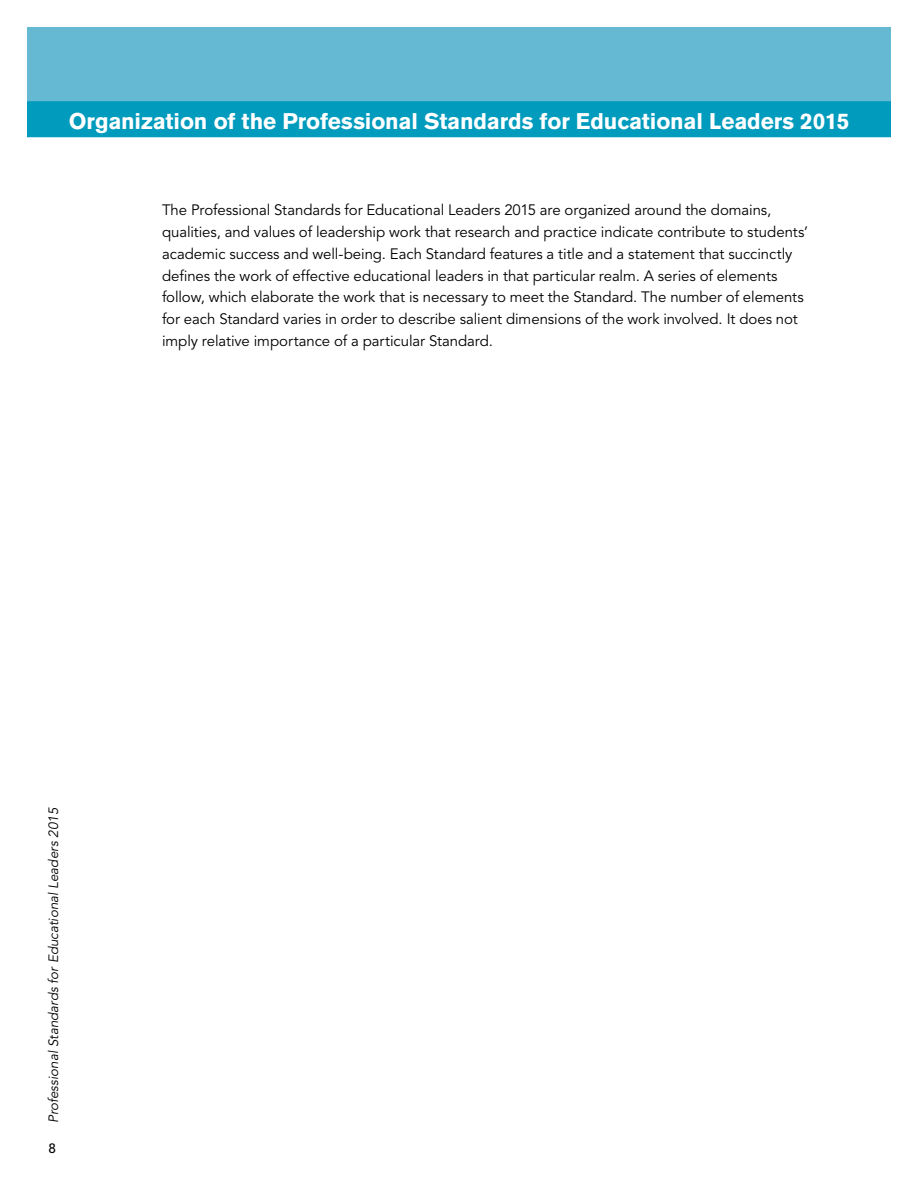
<style>
.page{position:relative;width:918px;height:1188px;background:#fff}
.page>*{position:absolute;margin:0;border:0;box-sizing:border-box;transform-origin:0 0}
.t1{font:700 22.5px "Akzidenz Grotesk BE";letter-spacing:-.005em;color:#fff}
.t2{font:15px/21.8px "Avenir LT Std";letter-spacing:-.005em;color:#000}
.t3{font:italic 13.5px "Avenir LT Std";color:#000}
.t4{font:500 13.5px "Avenir LT Std";color:#000}
</style>
<div class="page">
<div style="left:27px;top:27px;width:864px;height:79px;background:#65b9d2"></div>
<div style="left:27px;top:106px;width:864px;height:36px;background:linear-gradient(to right,#fff,#fff)"></div>
<div style="left:27px;top:101px;width:864px;height:36px;background:#009bbd"></div>
<h1 class="t1" style="left:69px;top:108px;width:782px">Organization of the Professional Standards for Educational Leaders 2015</h1>
<p class="t2" style="left:162px;top:200px;width:648px">The Professional Standards for Educational Leaders 2015 are organized around the domains, qualities, and values of leadership work that research and practice indicate contribute to students’ academic success and well-being. Each Standard features a title and a statement that succinctly defines the work of effective educational leaders in that particular realm. A series of elements follow, which elaborate the work that is necessary to meet the Standard. The number of elements for each Standard varies in order to describe salient dimensions of the work involved. It does not imply relative importance of a particular Standard.</p>
<p class="t3" style="left:46px;top:1123px;width:317px;rotate:-90deg">Professional Standards for Educational Leaders 2015</p>
<p class="t4" style="left:49px;top:1141px;width:9px">8</p>
</div>
